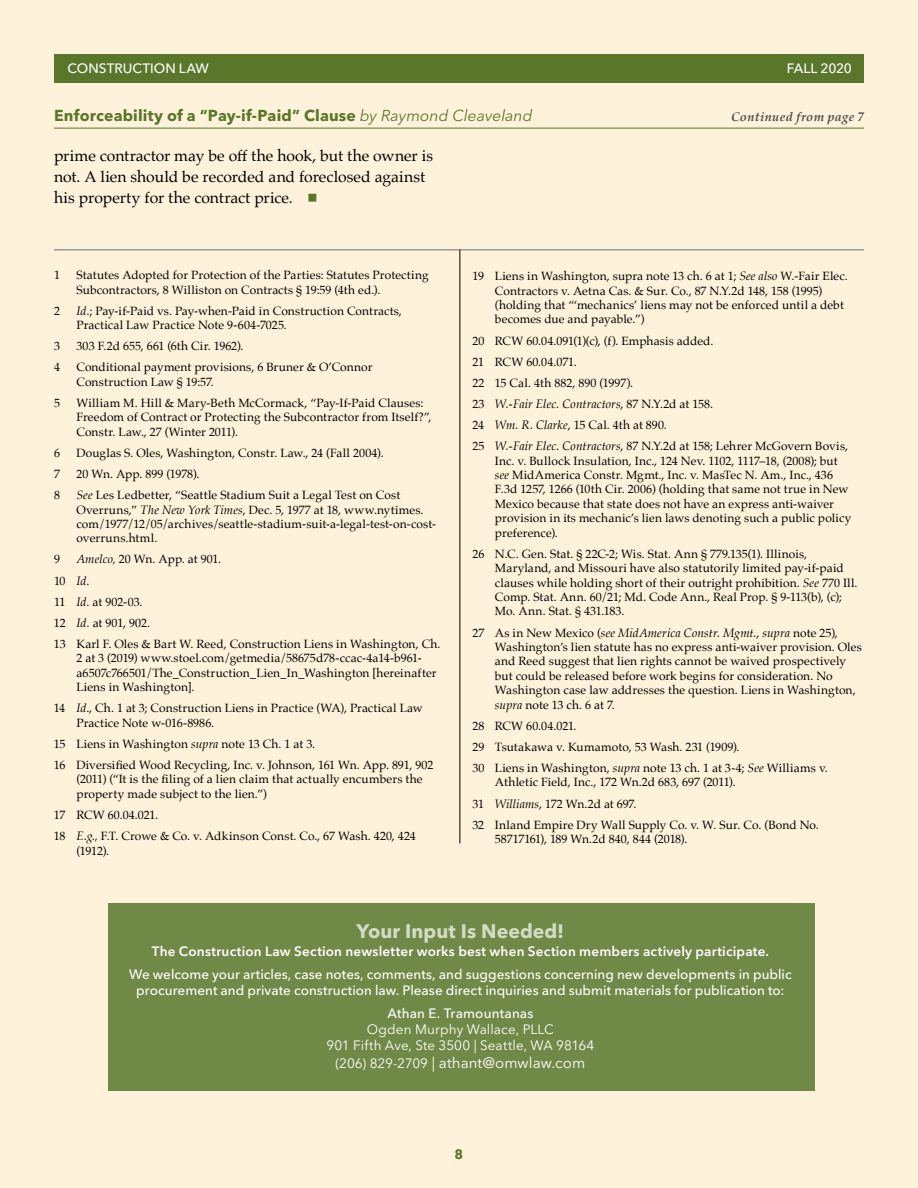
<style>
.page{position:relative;width:918px;height:1188px;background:#fff2da}
.page>*{position:absolute;margin:0;border:0;box-sizing:border-box;transform-origin:0 0}
.t1{font:700 19.5px "Avenir Next LT Pro";letter-spacing:.005em;color:#d3dcc6}
.t2{font:15.75px/21px "Palatino";letter-spacing:-.005em;color:#000}
.t3{font:700 15.75px "Avenir Next LT Pro";letter-spacing:.01em;color:#59762b}
.t4{font:15px "Avenir Next LT Pro";letter-spacing:.005em;color:#fff}
.t5{font:500 13.5px/16.2px "Avenir Next LT Pro";color:#fff;text-align:center}
.t6{font:600 13.5px "Avenir Next LT Pro";letter-spacing:.015em;color:#fff}
.t7{font:13.5px/16.2px "Avenir Next LT Pro";letter-spacing:.01em;color:#fff;text-align:center}
.t8{font:700 13.5px "Avenir Next LT Pro";color:#59762b}
.t9{font:italic 700 12.75px "Palatino";letter-spacing:.025em;color:#4d4d4f}
.t10{font:12px/14.4px "Palatino";letter-spacing:.005em;color:#000}
.s1{font-weight:400;font-style:italic}
.s2{font-family:"Universal Newswith Comm Pi";color:#59762b}
.s3{font-style:italic}
.s4{font-size:13.5px}
</style>
<div class="page">
<div style="left:54px;top:54px;width:810px;height:29px;background:#59762b"></div>
<hr style="left:54px;top:128px;width:810px;height:1px;background:#59762b">
<hr style="left:54px;top:249px;width:810px;height:1px;background:#6d6e71">
<div style="left:108px;top:903px;width:706px;height:187px;background:#708947"></div>
<hr style="left:460px;top:250px;width:1px;height:593px;background:#000">
<p class="t5" style="left:68px;top:60px;width:143px">CONSTRUCTION LAW</p>
<p class="t5" style="left:787px;top:60px;width:67px">FALL 2020</p>
<h2 class="t3" style="left:54px;top:106px;width:480px">Enforceability of a “Pay-if-Paid” Clause <span class="s1">by Raymond Cleaveland</span></h2>
<p class="t9" style="left:731px;top:106px;width:134px">Continued from page 7</p>
<h2 class="t2" style="left:54px;top:146px;width:381px">prime contractor may be off the hook, but the owner is not. A lien should be recorded and foreclosed against his property for the contract price. <span class="s2">n</span></h2>
<p class="t10" style="left:54px;top:268px;width:7px">1</p>
<p class="t10" style="left:76px;top:268px;width:354px">Statutes Adopted for Protection of the Parties: Statutes Protecting<br>Subcontractors, 8 Williston on Contracts § 19:59 (4th ed.).</p>
<p class="t10" style="left:54px;top:303px;width:7px">2</p>
<p class="t10" style="left:76px;top:303px;width:327px"><span class="s3">Id.</span>; Pay-if-Paid vs. Pay-when-Paid in Construction Contracts,<br>Practical Law Practice Note 9-604-7025.</p>
<p class="t10" style="left:54px;top:339px;width:7px">3</p>
<p class="t10" style="left:76px;top:339px;width:168px">303 F.2d 655, 661 (6th Cir. 1962).</p>
<p class="t10" style="left:54px;top:360px;width:7px">4</p>
<p class="t10" style="left:76px;top:360px;width:298px">Conditional payment provisions, 6 Bruner &amp; O’Connor<br>Construction Law § 19:57.</p>
<p class="t10" style="left:54px;top:396px;width:7px">5</p>
<p class="t10" style="left:76px;top:396px;width:357px">William M. Hill &amp; Mary-Beth McCormack, “Pay-If-Paid Clauses:<br>Freedom of Contract or Protecting the Subcontractor from Itself?”,<br>Constr. Law., 27 (Winter 2011).</p>
<p class="t10" style="left:54px;top:445px;width:7px">6</p>
<p class="t10" style="left:76px;top:445px;width:309px">Douglas S. Oles, Washington, Constr. Law., 24 (Fall 2004).</p>
<p class="t10" style="left:54px;top:467px;width:7px">7</p>
<p class="t10" style="left:76px;top:467px;width:124px">20 Wn. App. 899 (1978).</p>
<p class="t10" style="left:54px;top:488px;width:7px">8</p>
<p class="t10" style="left:76px;top:488px;width:361px"><span class="s3">See</span> Les Ledbetter, “Seattle Stadium Suit a Legal Test on Cost Overruns,” <span class="s3">The New York Times</span>, Dec. 5, 1977 at 18, www.nytimes. com/1977/12/05/archives/seattle-stadium-suit-a-legal-test-on-cost&shy;overruns.html.</p>
<p class="t10" style="left:54px;top:552px;width:7px">9</p>
<p class="t10" style="left:54px;top:549px;width:388px;line-height:21.1px;text-indent:23px"><span class="s3">Amelco,</span> 20 Wn. App. at 901.<br>10 <span class="s3">Id</span>.<br>11 <span class="s3">Id</span>. at 902-03.<br>12 <span class="s3">Id.</span> at 901, 902.<br>13 Karl F. Oles &amp; Bart W. Reed, Construction Liens in Washington, Ch.</p>
<p class="t10" style="left:76px;top:651px;width:362px">2 at 3 (2019) www.stoel.com/getmedia/58675d78-ccac-4a14-b961- a6507c766501/The_Construction_Lien_In_Washington [hereinafter<br>Liens in Washington].</p>
<p class="t10" style="left:76px;top:701px;width:348px;text-indent:-22px">14 <span class="s3">Id</span>., Ch. 1 at 3; Construction Liens in Practice (WA), Practical Law<br>Practice Note w-016-8986.</p>
<p class="t10" style="left:54px;top:733px;width:381px;line-height:21.1px">15 Liens in Washington <span class="s3">supra</span> note 13 Ch. 1 at 3.<br>16 Diversified Wood Recycling, Inc. v. Johnson, 161 Wn. App. 891, 902</p>
<p class="t10" style="left:76px;top:772px;width:348px">(2011) (“It is the filing of a lien claim that actually encumbers the property made subject to the lien.”)</p>
<p class="t10" style="left:54px;top:804px;width:363px;line-height:21.1px">17 RCW 60.04.021.<br>18 <span class="s3">E.g.,</span> F.T. Crowe &amp; Co. v. Adkinson Const. Co., 67 Wash. 420, 424</p>
<p class="t10" style="left:76px;top:843px;width:34px">(1912).</p>
<p class="t10" style="left:495px;top:269px;width:354px;text-indent:-22px">19 Liens in Washington, supra note 13 ch. 6 at 1; <span class="s3">See also</span> W.-Fair Elec.<br>Contractors v. Aetna Cas. &amp; Sur. Co., 87 N.Y.2d 148, 158 (1995) (holding that “‘mechanics’ liens may not be enforced until a debt becomes due and payable.”)</p>
<p class="t10" style="left:472px;top:330px;width:377px;line-height:21.1px">20 RCW 60.04.091(1)(c), (f). Emphasis added.<br>21 RCW 60.04.071.<br>22 15 Cal. 4th 882, 890 (1997).<br>23 <span class="s3">W.-Fair Elec. Contractors</span>, 87 N.Y.2d at 158.<br>24 <span class="s3">Wm. R. Clarke</span>, 15 Cal. 4th at 890.<br>25 <span class="s3">W.-Fair Elec. Contractors</span>, 87 N.Y.2d at 158; Lehrer McGovern Bovis,</p>
<p class="t10" style="left:495px;top:453px;width:358px">Inc. v. Bullock Insulation, Inc., 124 Nev. 1102, 1117–18, (2008); but <span class="s3">see</span> MidAmerica Constr. Mgmt., Inc. v. MasTec N. Am., Inc., 436<br>F.3d 1257, 1266 (10th Cir. 2006) (holding that same not true in New Mexico because that state does not have an express anti-waiver provision in its mechanic’s lien laws denoting such a public policy preference).</p>
<p class="t10" style="left:495px;top:546px;width:364px;text-indent:-22px">26 N.C. Gen. Stat. § 22C-2; Wis. Stat. Ann § 779.135(1). Illinois, Maryland, and Missouri have also statutorily limited pay-if-paid clauses while holding short of their outright prohibition. <span class="s3">See</span> 770 Ill.<br>Comp. Stat. Ann. 60/21; Md. Code Ann., Real Prop. § 9-113(b), (c); Mo. Ann. Stat. § 431.183.</p>
<p class="t10" style="left:495px;top:625px;width:368px;text-indent:-22px">27 As in New Mexico (<span class="s3">see MidAmerica Constr. Mgmt.</span>, <span class="s3">supra</span> note 25), Washington’s lien statute has no express anti-waiver provision. Oles and Reed suggest that lien rights cannot be waived prospectively but could be released before work begins for consideration. No Washington case law addresses the question. Liens in Washington, <span class="s3">supra</span> note 13 ch. 6 at 7.</p>
<p class="t10" style="left:472px;top:715px;width:357px;line-height:21.1px">28 RCW 60.04.021.<br>29 Tsutakawa v. Kumamoto, 53 Wash. 231 (1909).<br>30 Liens in Washington, <span class="s3">supra</span> note 13 ch. 1 at 3-4; <span class="s3">See</span> Williams v.</p>
<p class="t10" style="left:472px;top:772px;width:348px;line-height:21.1px;text-indent:23px">Athletic Field, Inc., 172 Wn.2d 683, 697 (2011).<br>31 <span class="s3">Williams</span>, 172 Wn.2d at 697.<br>32 Inland Empire Dry Wall Supply Co. v. W. Sur. Co. (Bond No.</p>
<p class="t10" style="left:495px;top:832px;width:194px">58717161), 189 Wn.2d 840, 844 (2018).</p>
<h1 class="t1" style="left:357px;top:919px;width:209px">Your Input Is Needed!</h1>
<p class="t6" style="left:152px;top:943px;width:619px">The Construction Law Section newsletter works best when Section members actively participate.</p>
<p class="t5" style="left:129px;top:966px;width:664px">We welcome your articles, case notes, comments, and suggestions concerning new developments in public procurement and private construction law. Please direct inquiries and submit materials for publication to:</p>
<p class="t5" style="left:387px;top:1005px;width:148px">Athan E. Tramountanas</p>
<p class="t7" style="left:326px;top:1021px;width:269px">Ogden Murphy Wallace, PLLC<br>901 Fifth Ave, Ste 3500 | Seattle, WA 98164</p>
<p class="t4" style="left:336px;top:1054px;width:251px"><span class="s4">(206) 829-2709</span> | athant@omwlaw.com</p>
<p class="t8" style="left:455px;top:1146px;width:10px">8</p>
</div>
